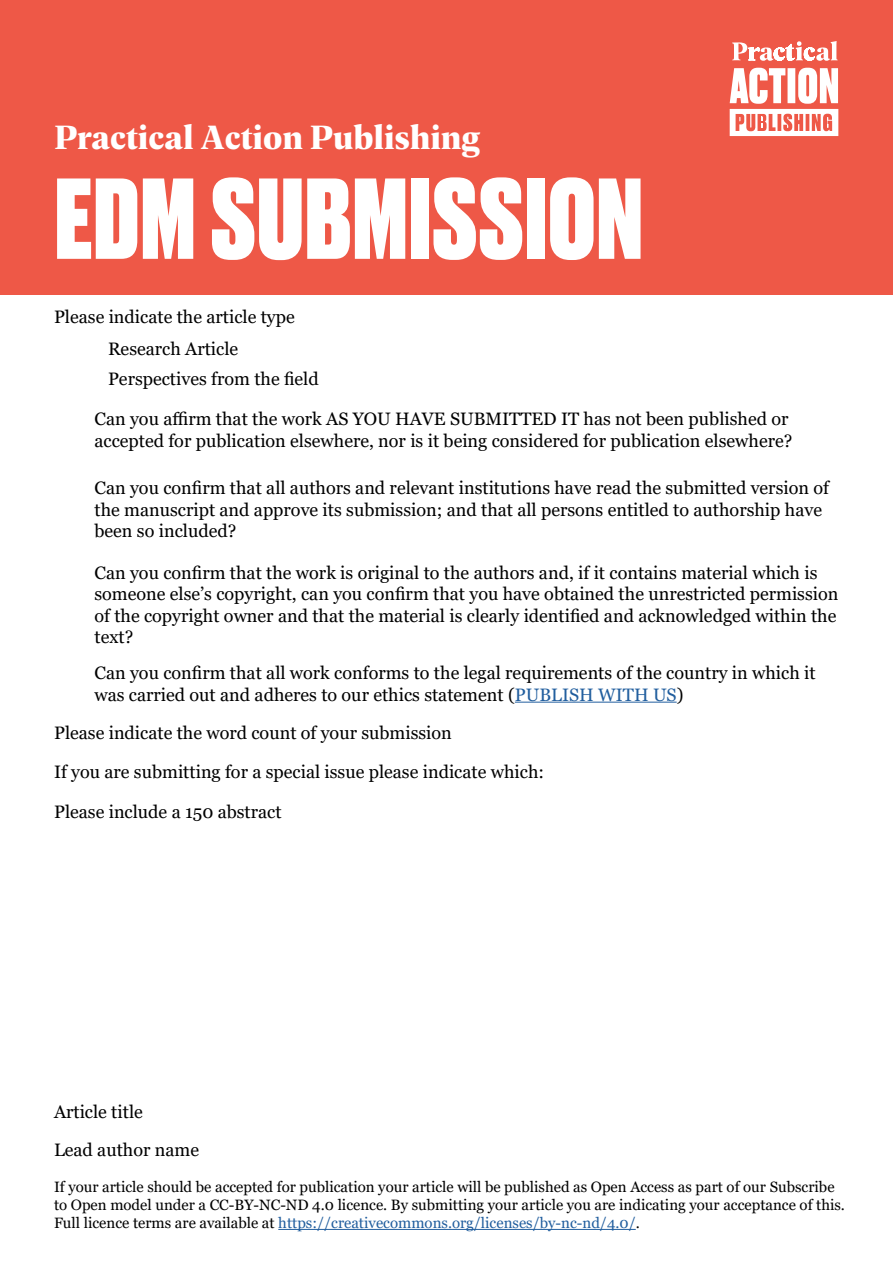
<style>
.page{position:relative;width:893px;height:1263px;background:#fff}
.page>*{position:absolute;margin:0;border:0;box-sizing:border-box;transform-origin:0 0}
.t1{font:800 108px "Druk";letter-spacing:.02em;color:#fff}
.t2{font:700 36px "Geller Headline";color:#fff}
.t3{font:18px/21.6px "Georgia";color:#000}
.t4{font:15px/18px "Georgia";color:#000}
.s1{color:#215e9e}
</style>
<div class="page">
<div style="left:0;top:0;width:893px;height:295px;background:#ee5847"></div>
<svg style="left:730px;top:41px;width:108px;height:95px"></svg>
<hr style="left:515px;top:702px;width:162px;height:1px;background:#215e9e">
<hr style="left:278px;top:1229px;width:358px;height:1px;background:#215e9e">
<h2 class="t2" style="left:54px;top:112px;width:427px">Practical Action Publishing</h2>
<h1 class="t1" style="left:55px;top:144px;width:588px">EDM SUBMISSION</h1>
<p class="t3" style="left:54px;top:301px;width:242px;line-height:31.8px;text-align:center">Please indicate the article type<br>Research Article</p>
<p class="t3" style="left:108px;top:368px;width:212px">Perspectives from the field</p>
<p class="t3" style="left:94px;top:409px;width:699px">Can you affirm that the work AS YOU HAVE SUBMITTED IT has not been published or accepted for publication elsewhere, nor is it being considered for publication elsewhere?</p>
<p class="t3" style="left:94px;top:477px;width:736px">Can you confirm that all authors and relevant institutions have read the submitted version of the manuscript and approve its submission; and that all persons entitled to authorship have been so included?</p>
<p class="t3" style="left:94px;top:562px;width:745px">Can you confirm that the work is original to the authors and, if it contains material which is someone else’s copyright, can you confirm that you have obtained the unrestricted permission of the copyright owner and that the material is clearly identified and acknowledged within the text?</p>
<p class="t3" style="left:94px;top:662px;width:723px">Can you confirm that all work conforms to the legal requirements of the country in which it was carried out and adheres to our ethics statement (<span class="s1">PUBLISH WITH US</span>)</p>
<p class="t3" style="left:54px;top:722px;width:399px">Please indicate the word count of your submission</p>
<p class="t3" style="left:54px;top:762px;width:492px">If you are submitting for a special issue please indicate which:</p>
<p class="t3" style="left:54px;top:801px;width:229px">Please include a 150 abstract</p>
<p class="t3" style="left:54px;top:1093px;width:147px;line-height:38.1px">Article title<br>Lead author name</p>
<p class="t4" style="left:54px;top:1178px;width:792px">If your article should be accepted for publication your article will be published as Open Access as part of our Subscribe to Open model under a CC-BY-NC-ND 4.0 licence. By submitting your article you are indicating your acceptance of this.<br>Full licence terms are available at <span class="s1">https://creativecommons.org/licenses/by-nc-nd/4.0/</span>.</p>
</div>
